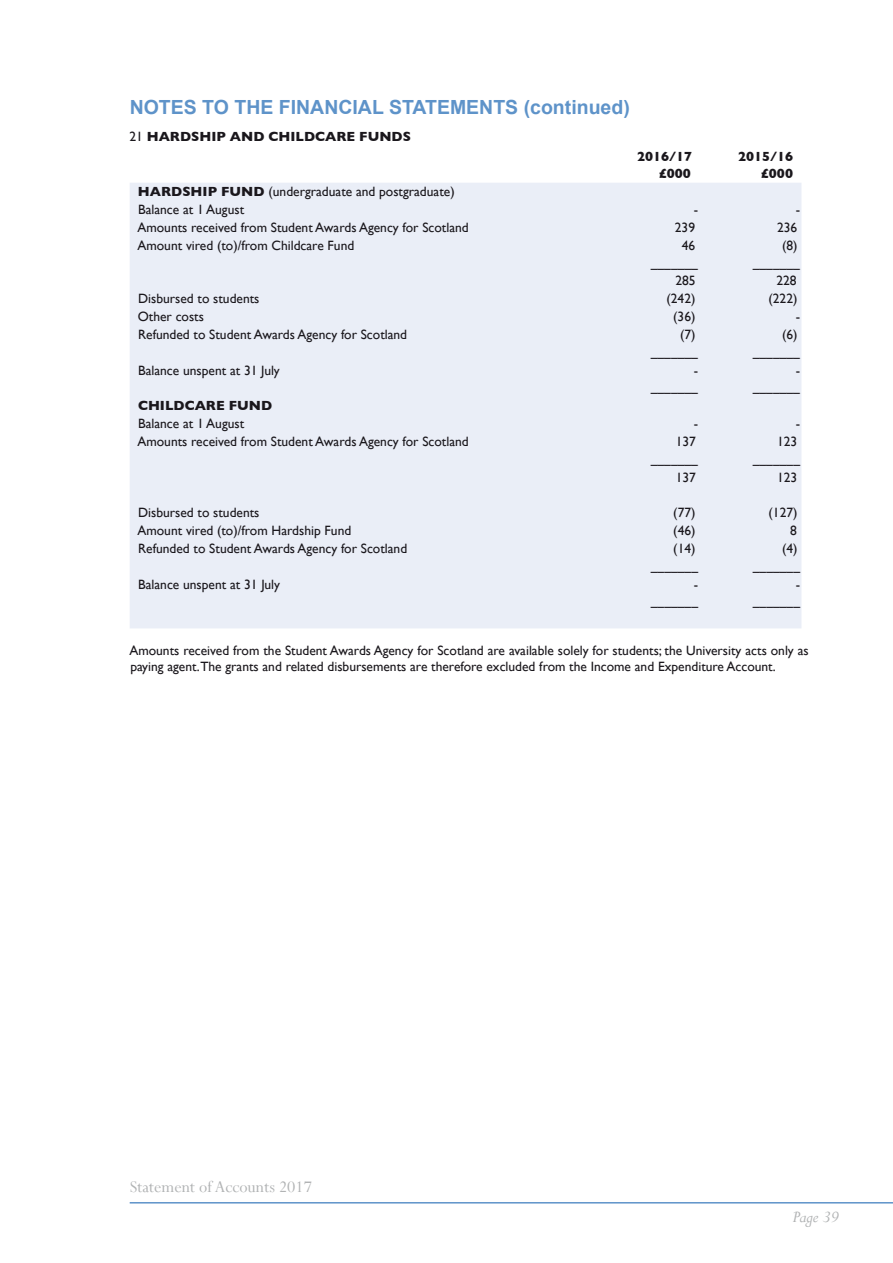
<style>
.page{position:relative;width:893px;height:1263px;background:#fff}
.page>*{position:absolute;margin:0;border:0;box-sizing:border-box;transform-origin:0 0}
.t1{font:700 19.5px "Arial";color:#5e93c9}
.t2{font:18px "Perpetua";color:#b1b3b4}
.t3{font:italic 18px "Perpetua";letter-spacing:-.02em;color:#b1b3b4}
.t4{font:13.5px/17.9px "Gill Sans";color:#1a171c}
.t5{font:700 13.5px "Gill Sans";color:#1a171c}
.s1{font-weight:400}
.s2{font-weight:700}
</style>
<div class="page">
<hr style="left:130px;top:1202px;width:763px;height:1px;background:#5e93c9">
<div style="left:130px;top:183px;width:671px;height:445px;background:#eaeef7"></div>
<h1 class="t1" style="left:130px;top:96px;width:502px">NOTES TO THE FINANCIAL STATEMENTS (continued)</h1>
<p class="t5" style="left:129px;top:129px;width:283px"><span class="s1">21</span> HARDSHIP AND CHILDCARE FUNDS</p>
<p class="t4" style="left:138px;top:183px;width:318px"><span class="s2">HARDSHIP FUND</span> (undergraduate and postgraduate)<br>Balance at 1 August</p>
<p class="t5" style="left:637px;top:148px;width:57px">2016/17</p>
<p class="t5" style="left:738px;top:148px;width:57px">2015/16</p>
<p class="t5" style="left:659px;top:166px;width:33px">£000</p>
<p class="t5" style="left:761px;top:166px;width:33px">£000</p>
<p class="t4" style="left:694px;top:201px;width:6px">-</p>
<p class="t4" style="left:796px;top:201px;width:6px">-</p>
<p class="t4" style="left:137px;top:218px;width:333px">Amounts received from Student Awards Agency for Scotland</p>
<p class="t4" style="left:675px;top:218px;width:22px">239</p>
<p class="t4" style="left:777px;top:218px;width:22px">236</p>
<p class="t4" style="left:137px;top:236px;width:218px">Amount vired (to)/from Childcare Fund</p>
<p class="t4" style="left:682px;top:236px;width:15px">46</p>
<p class="t4" style="left:782px;top:236px;width:17px">(8)</p>
<p class="t5" style="left:651px;top:255px;width:49px">_______</p>
<p class="t5" style="left:753px;top:255px;width:49px">_______</p>
<p class="t4" style="left:675px;top:272px;width:22px">285</p>
<p class="t4" style="left:776px;top:272px;width:22px">228</p>
<p class="t4" style="left:138px;top:290px;width:123px">Disbursed to students</p>
<p class="t4" style="left:666px;top:290px;width:30px">(242)</p>
<p class="t4" style="left:768px;top:290px;width:30px">(222)</p>
<p class="t4" style="left:138px;top:308px;width:68px">Other costs</p>
<p class="t4" style="left:673px;top:308px;width:24px">(36)</p>
<p class="t4" style="left:796px;top:308px;width:6px">-</p>
<p class="t4" style="left:138px;top:325px;width:271px">Refunded to Student Awards Agency for Scotland</p>
<p class="t4" style="left:680px;top:325px;width:17px">(7)</p>
<p class="t4" style="left:782px;top:325px;width:17px">(6)</p>
<p class="t5" style="left:651px;top:344px;width:49px">_______</p>
<p class="t5" style="left:753px;top:344px;width:49px">_______</p>
<p class="t4" style="left:138px;top:361px;width:143px">Balance unspent at 31 July</p>
<p class="t4" style="left:694px;top:361px;width:6px">-</p>
<p class="t4" style="left:796px;top:361px;width:6px">-</p>
<p class="t5" style="left:651px;top:380px;width:49px">_______</p>
<p class="t5" style="left:753px;top:380px;width:49px">_______</p>
<p class="t5" style="left:138px;top:398px;width:136px">CHILDCARE FUND</p>
<p class="t4" style="left:138px;top:414px;width:108px">Balance at 1 August</p>
<p class="t4" style="left:694px;top:414px;width:6px">-</p>
<p class="t4" style="left:796px;top:414px;width:6px">-</p>
<p class="t4" style="left:137px;top:432px;width:333px">Amounts received from Student Awards Agency for Scotland</p>
<p class="t4" style="left:676px;top:432px;width:22px">137</p>
<p class="t4" style="left:777px;top:432px;width:22px">123</p>
<p class="t5" style="left:651px;top:451px;width:49px">_______</p>
<p class="t5" style="left:753px;top:451px;width:49px">_______</p>
<p class="t4" style="left:676px;top:468px;width:22px">137</p>
<p class="t4" style="left:777px;top:468px;width:22px">123</p>
<p class="t4" style="left:138px;top:504px;width:123px">Disbursed to students</p>
<p class="t4" style="left:673px;top:504px;width:24px">(77)</p>
<p class="t4" style="left:768px;top:504px;width:30px">(127)</p>
<p class="t4" style="left:137px;top:521px;width:215px">Amount vired (to)/from Hardship Fund</p>
<p class="t4" style="left:673px;top:521px;width:24px">(46)</p>
<p class="t4" style="left:790px;top:521px;width:8px">8</p>
<p class="t4" style="left:138px;top:539px;width:271px">Refunded to Student Awards Agency for Scotland</p>
<p class="t4" style="left:673px;top:539px;width:24px">(14)</p>
<p class="t4" style="left:782px;top:539px;width:17px">(4)</p>
<p class="t5" style="left:651px;top:558px;width:49px">_______</p>
<p class="t5" style="left:753px;top:558px;width:49px">_______</p>
<p class="t4" style="left:138px;top:575px;width:143px">Balance unspent at 31 July</p>
<p class="t4" style="left:694px;top:575px;width:6px">-</p>
<p class="t4" style="left:796px;top:575px;width:6px">-</p>
<p class="t5" style="left:651px;top:594px;width:49px">_______</p>
<p class="t5" style="left:753px;top:594px;width:49px">_______</p>
<p class="t4" style="left:129px;top:642px;width:681px;line-height:16.2px">Amounts received from the Student Awards Agency for Scotland are available solely for students; the University acts only as paying agent.The grants and related disbursements are therefore excluded from the Income and Expenditure Account.</p>
<h2 class="t2" style="left:130px;top:1177px;width:184px">Statement of Accounts 2017</h2>
<h2 class="t3" style="left:793px;top:1207px;width:48px">Page 39</h2>
</div>
